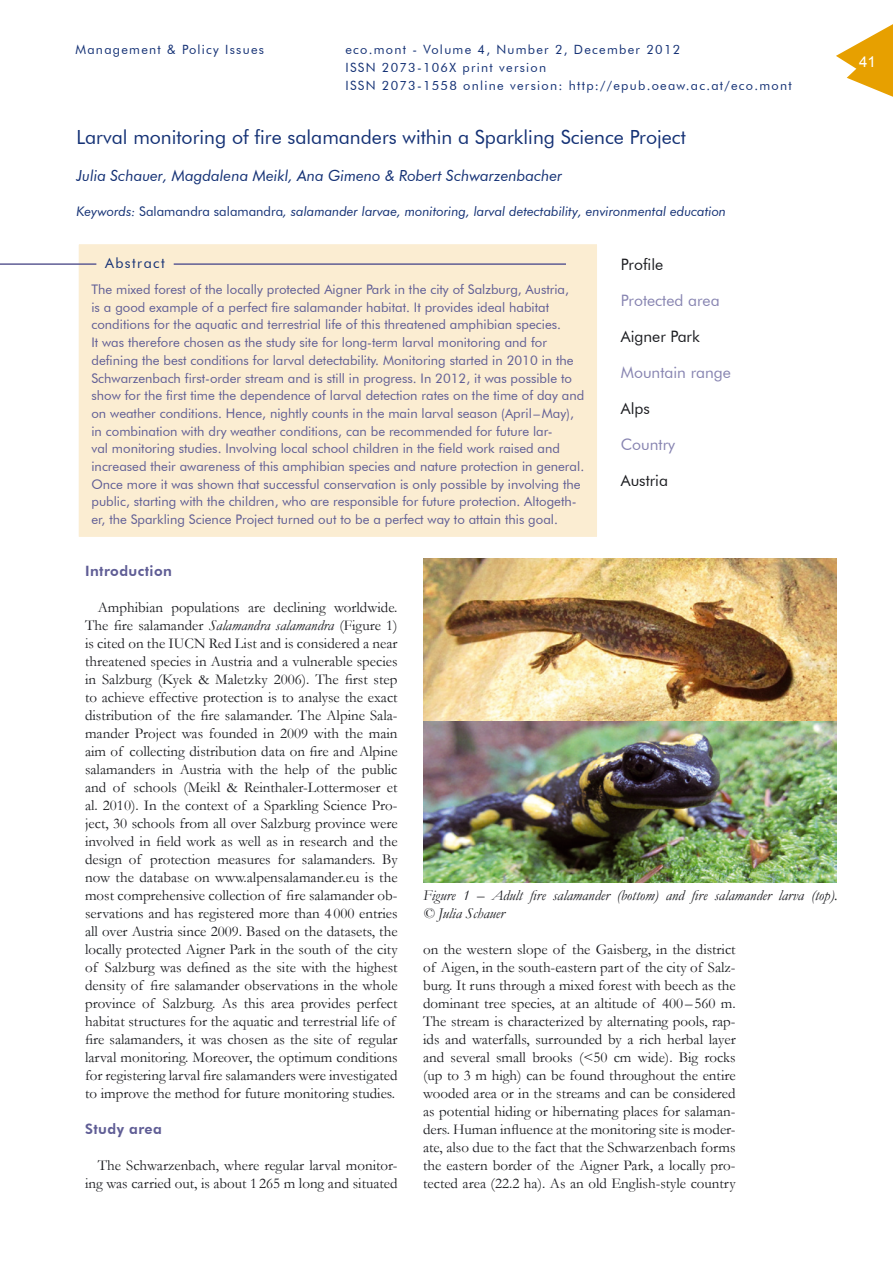
<style>
.page{position:relative;width:893px;height:1263px;background:#fff}
.page>*{position:absolute;margin:0;border:0;box-sizing:border-box;transform-origin:0 0}
.t1{font:19.5px "Futura BT";color:#143175}
.t2{font:15.75px "Futura BT";color:#8784b1}
.t3{font:15.75px "Futura BT";color:#1b1c20}
.t4{font:italic 15.3px "Futura BT";color:#143175}
.t5{font:15px/18px "Garamond";color:#1b1c20}
.t6{font:italic 15px/18px "Garamond";color:#1b1c20}
.t7{font:15px "Arial";color:#fff}
.t8{font:800 14.25px "Futura BT";letter-spacing:.03em;color:#5f5d95}
.t9{font:14.25px "Futura BT";letter-spacing:.1em;color:#143175}
.t10{font:13.2px/17.7px "Futura BT";color:#5f5d95}
.t11{font:italic 13.2px "Futura BT";color:#143175}
.t12{font:12.75px/18px "Futura BT";letter-spacing:.1em;color:#143175}
.s1{font-style:normal}
.s2{font-style:italic}
</style>
<div class="page">
<div style="left:78px;top:243px;width:520px;height:295px;background:#fbedd2"></div>
<div style="left:77px;top:243px;width:521px;height:295px;border:2px solid #fff"></div>
<hr style="left:174px;top:263px;width:392px;height:2px;background:#5f5d95">
<svg style="left:836px;top:24px;width:57px;height:73px"></svg>
<hr style="left:0;top:263px;width:96px;height:2px;background:#5f5d95">
<img style="left:423px;top:720px;width:413px;height:162px">
<img style="left:423px;top:558px;width:413px;height:162px">
<p class="t12" style="left:75px;top:40px;width:190px">Management &amp; Policy Issues</p>
<p class="t12" style="left:345px;top:40px;width:448px">eco.mont - Volume 4, Number 2, December 2012<br>ISSN 2073-106X print version<br>ISSN 2073-1558 online version: http://epub.oeaw.ac.at/eco.mont</p>
<p class="t7" style="left:859px;top:52px;width:18px">41</p>
<h1 class="t1" style="left:77px;top:125px;width:611px">Larval monitoring of fire salamanders within a Sparkling Science Project</h1>
<p class="t4" style="left:77px;top:166px;width:487px">Julia Schauer, Magdalena Meikl, Ana Gimeno &amp; Robert Schwarzenbacher</p>
<p class="t11" style="left:77px;top:203px;width:651px">Keywords: <span class="s1">Salamandra salamandra</span>, salamander larvae, monitoring, larval detectability, environmental education</p>
<p class="t9" style="left:105px;top:254px;width:61px">Abstract</p>
<p class="t10" style="left:91px;top:280px;width:494px">The mixed forest of the locally protected Aigner Park in the city of Salzburg, Austria,<br>is a good example of a perfect fire salamander habitat. It provides ideal habitat conditions for the aquatic and terrestrial life of this threatened amphibian species.<br>It was therefore chosen as the study site for long-term larval monitoring and for defining the best conditions for larval detectability. Monitoring started in 2010 in the Schwarzenbach first-order stream and is still in progress. In 2012, it was possible to show for the first time the dependence of larval detection rates on the time of day and on weather conditions. Hence, nightly counts in the main larval season (April –May), in combination with dry weather conditions, can be recommended for future lar-<br>val monitoring studies. Involving local school children in the field work raised and increased their awareness of this amphibian species and nature protection in general.<br>Once more it was shown that successful conservation is only possible by involving the public, starting with the children, who are responsible for future protection. Altogeth&shy;er, the Sparkling Science Project turned out to be a perfect way to attain this goal.</p>
<p class="t3" style="left:621px;top:255px;width:44px">Profile</p>
<p class="t2" style="left:621px;top:291px;width:100px">Protected area</p>
<p class="t3" style="left:621px;top:327px;width:81px">Aigner Park</p>
<p class="t2" style="left:621px;top:363px;width:112px">Mountain range</p>
<p class="t3" style="left:621px;top:399px;width:31px">Alps</p>
<p class="t2" style="left:621px;top:435px;width:56px">Country</p>
<p class="t3" style="left:621px;top:471px;width:49px">Austria</p>
<p class="t8" style="left:85px;top:562px;width:89px">Introduction</p>
<p class="t5" style="left:85px;top:598px;width:314px;text-indent:13px">Amphibian populations are declining worldwide.<br>The fire salamander <span class="s2">Salamandra salamandra</span> (Figure 1) is cited on the IUCN Red List and is considered a near threatened species in Austria and a vulnerable species in Salzburg (Kyek &amp; Maletzky 2006). The first step to achieve effective protection is to analyse the exact distribution of the fire salamander. The Alpine Sala&shy;mander Project was founded in 2009 with the main aim of collecting distribution data on fire and Alpine salamanders in Austria with the help of the public and of schools (Meikl &amp; Reinthaler-Lottermoser et al. 2010). In the context of a Sparkling Science Pro&shy;ject, 30 schools from all over Salzburg province were involved in field work as well as in research and the design of protection measures for salamanders. By now the database on www.alpensalamander.eu is the most comprehensive collection of fire salamander ob&shy;servations and has registered more than 4 000 entries all over Austria since 2009. Based on the datasets, the locally protected Aigner Park in the south of the city of Salzburg was defined as the site with the highest density of fire salamander observations in the whole province of Salzburg. As this area provides perfect habitat structures for the aquatic and terrestrial life of fire salamanders, it was chosen as the site of regular larval monitoring. Moreover, the optimum conditions for registering larval fire salamanders were investigated to improve the method for future monitoring studies.</p>
<p class="t8" style="left:85px;top:1120px;width:78px">Study area</p>
<p class="t5" style="left:85px;top:1156px;width:314px;text-align:right">The Schwarzenbach, where regular larval monitor&shy;ing was carried out, is about 1 265 m long and situated</p>
<p class="t6" style="left:423px;top:886px;width:416px">Figure 1 – Adult fire salamander (bottom) and fire salamander larva (top). © Julia Schauer</p>
<p class="t5" style="left:423px;top:940px;width:314px;text-align:justify">on the western slope of the Gaisberg, in the district of Aigen, in the south-eastern part of the city of Salz&shy;burg. It runs through a mixed forest with beech as the dominant tree species, at an altitude of 400 – 560 m.<br>The stream is characterized by alternating pools, rap&shy;ids and waterfalls, surrounded by a rich herbal layer and several small brooks (&lt;50 cm wide). Big rocks (up to 3 m high) can be found throughout the entire wooded area or in the streams and can be considered as potential hiding or hibernating places for salaman&shy;ders. Human influence at the monitoring site is moder&shy;ate, also due to the fact that the Schwarzenbach forms the eastern border of the Aigner Park, a locally pro&shy;tected area (22.2 ha). As an old English-style country</p>
</div>
